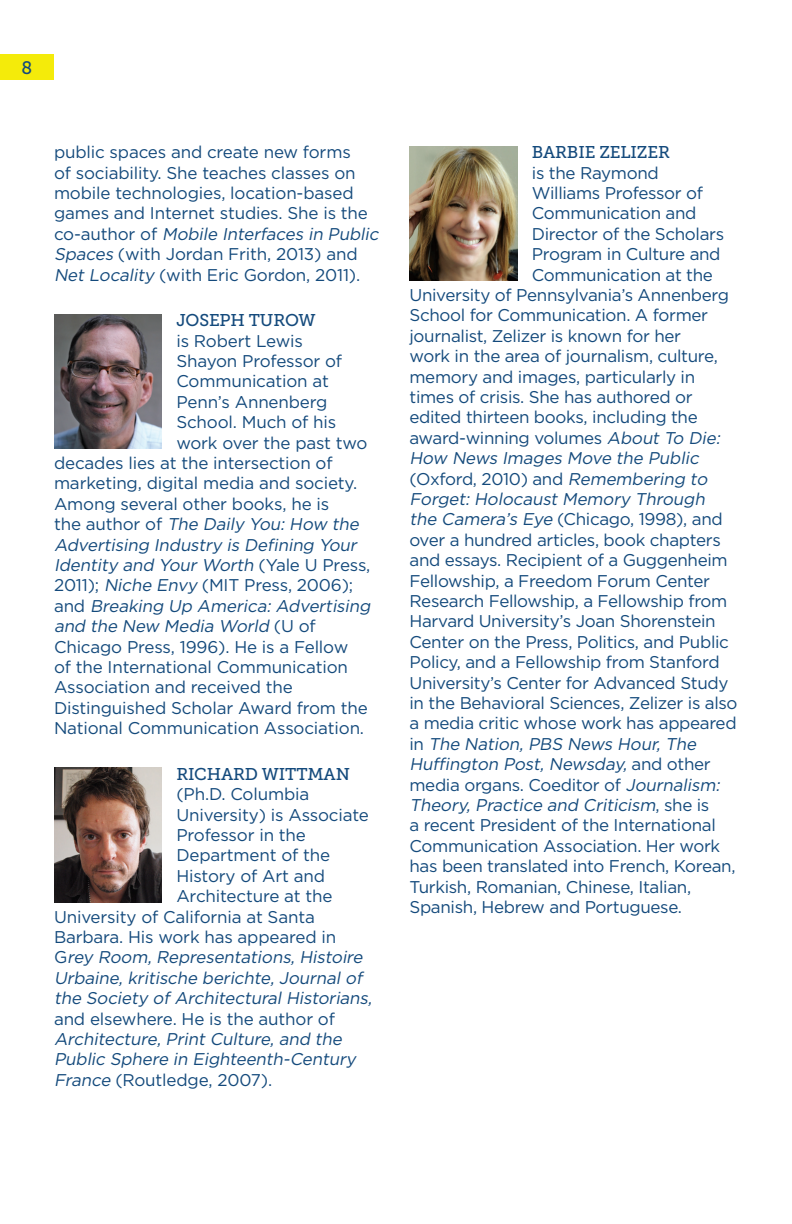
<style>
.page{position:relative;width:792px;height:1224px;background:#fff}
.page>*{position:absolute;margin:0;border:0;box-sizing:border-box;transform-origin:0 0}
.t1{font:18px "Museo Slab 500";color:#144a7c}
.body{font:17px/20.4px "Gotham";letter-spacing:-.02em;color:#144a7c}
.body-2{font:italic 17px "Gotham";color:#144a7c}
.body-3{font:17px "Museo Slab 500";letter-spacing:-.01em;color:#144a7c}
.s1{font-style:italic}
.s2{font-style:normal}
</style>
<div class="page">
<div style="left:0;top:54px;width:54px;height:26px;background:#f4eb0a"></div>
<img style="left:54px;top:768px;width:108px;height:134px">
<img style="left:410px;top:146px;width:108px;height:135px">
<img style="left:54px;top:314px;width:108px;height:135px">
<p class="t1" style="left:22px;top:57px;width:12px">8</p>
<p class="body" style="left:54px;top:142px;width:329px">public spaces and create new forms<br>of sociability. She teaches classes on mobile technologies, location-based games and Internet studies. She is the c o - a u t h o r o f <span class="s1">Mobile Interfaces in Public Spaces</span> (with Jordan Frith, 2013) and <span class="s1">Net Locality</span> (with Eric Gordon, 2011).</p>
<p class="body-3" style="left:176px;top:311px;width:141px">JOSEPH TUROW</p>
<p class="body" style="left:176px;top:330px;width:128px">is Robert Lewis</p>
<p class="body" style="left:176px;top:350px;width:167px">Shayon Professor of</p>
<p class="body" style="left:176px;top:371px;width:154px">Communication at</p>
<p class="body" style="left:176px;top:391px;width:153px">Penn’s Annenberg</p>
<p class="body" style="left:176px;top:412px;width:161px">School. Much of his</p>
<p class="body" style="left:176px;top:432px;width:193px">work over the past two</p>
<p class="body" style="left:54px;top:452px;width:280px">decades lies at the intersection of</p>
<p class="body" style="left:54px;top:473px;width:305px">marketing, digital media and society.</p>
<p class="body" style="left:54px;top:493px;width:277px">Among several other books, he is</p>
<p class="body-2" style="left:54px;top:515px;width:310px"><span class="s2">t h e a u t h o r o f</span> The Daily You: How the</p>
<p class="body-2" style="left:54px;top:535px;width:308px">Advertising Industry is Defining Your</p>
<p class="body-2" style="left:54px;top:556px;width:318px">Identity and Your Worth <span class="s2">( Ya l e U P re s s ,</span></p>
<p class="body" style="left:54px;top:575px;width:301px">2011); <span class="s1">Niche Envy</span> (MIT Press, 2006);</p>
<p class="body-2" style="left:54px;top:596px;width:321px"><span class="s2">a n d</span> Breaking Up America: Advertising</p>
<p class="body-2" style="left:54px;top:617px;width:263px">and the New Media World <span class="s2">( U o f</span></p>
<p class="body" style="left:54px;top:636px;width:296px">Chicago Press, 1996). He is a Fellow</p>
<p class="body" style="left:54px;top:656px;width:295px">of the International Communication</p>
<p class="body" style="left:54px;top:677px;width:241px">Association and received the</p>
<p class="body" style="left:54px;top:697px;width:315px">Distinguished Scholar Award from the</p>
<p class="body" style="left:54px;top:718px;width:312px">National Communication Association.</p>
<p class="body-3" style="left:176px;top:764px;width:175px">RICHARD WITTMAN</p>
<p class="body" style="left:176px;top:784px;width:134px">(Ph.D. Columbia</p>
<p class="body" style="left:176px;top:804px;width:194px">University) is Associate</p>
<p class="body" style="left:176px;top:824px;width:131px">Professor in the</p>
<p class="body" style="left:176px;top:845px;width:155px">Department of the</p>
<p class="body" style="left:176px;top:865px;width:150px">History of Art and</p>
<p class="body" style="left:176px;top:886px;width:158px">Architecture at the</p>
<p class="body" style="left:54px;top:906px;width:262px">University of California at Santa</p>
<p class="body" style="left:54px;top:926px;width:284px">Barbara. His work has appeared in</p>
<p class="body-2" style="left:54px;top:948px;width:313px"><span class="s2">G</span> rey Room, Representations, Histoire</p>
<p class="body-2" style="left:54px;top:968px;width:313px">Urbaine, kritische berichte, Journal of</p>
<p class="body-2" style="left:54px;top:989px;width:323px">the Society of Architectural Historians,</p>
<p class="body" style="left:54px;top:1008px;width:283px">and elsewhere. He is the author of</p>
<p class="body-2" style="left:54px;top:1030px;width:293px">Architecture, Print Culture, and the</p>
<p class="body-2" style="left:54px;top:1050px;width:307px">Public Sphere in Eighteenth-Century</p>
<p class="body" style="left:54px;top:1069px;width:220px"><span class="s1">France</span> (Routledge, 2007).</p>
<p class="body-3" style="left:532px;top:143px;width:140px">BARBIE ZELIZER</p>
<p class="body" style="left:532px;top:162px;width:128px">is the Raymond</p>
<p class="body" style="left:532px;top:182px;width:173px">Williams Professor of</p>
<p class="body" style="left:532px;top:203px;width:166px">Communication and</p>
<p class="body" style="left:532px;top:223px;width:194px">Director of the Scholars</p>
<p class="body" style="left:532px;top:244px;width:190px">Program in Culture and</p>
<p class="body" style="left:532px;top:264px;width:183px">Communication at the</p>
<p class="body" style="left:410px;top:284px;width:321px">University of Pennsylvania’s Annenberg</p>
<p class="body" style="left:410px;top:305px;width:300px">School for Communication. A former</p>
<p class="body" style="left:410px;top:325px;width:273px">journalist, Zelizer is known for her</p>
<p class="body" style="left:410px;top:346px;width:310px">work in the area of journalism, culture,</p>
<p class="body" style="left:410px;top:366px;width:287px">memory and images, particularly in</p>
<p class="body" style="left:410px;top:386px;width:285px">times of crisis. She has authored or</p>
<p class="body" style="left:410px;top:407px;width:290px">edited thirteen books, including the</p>
<p class="body" style="left:410px;top:427px;width:315px">award-winning volumes <span class="s1">About To Die:</span></p>
<p class="body-2" style="left:410px;top:449px;width:294px">How News Images Move the Public</p>
<p class="body" style="left:410px;top:468px;width:303px">(Oxford, 2010) and <span class="s1">Remembering to</span></p>
<p class="body-2" style="left:410px;top:490px;width:300px">Forget: Holocaust Memory Through</p>
<p class="body" style="left:410px;top:509px;width:315px"><span class="s1">the Camera’s Eye</span> (Chicago, 1998), and</p>
<p class="body" style="left:410px;top:529px;width:313px">over a hundred articles, book chapters</p>
<p class="body" style="left:410px;top:550px;width:320px">and essays. Recipient of a Guggenheim</p>
<p class="body" style="left:410px;top:570px;width:302px">Fellowship, a Freedom Forum Center</p>
<p class="body" style="left:410px;top:590px;width:319px">Research Fellowship, a Fellowship from</p>
<p class="body" style="left:410px;top:611px;width:308px">Harvard University’s Joan Shorenstein</p>
<p class="body" style="left:410px;top:631px;width:321px">Center on the Press, Politics, and Public</p>
<p class="body" style="left:410px;top:652px;width:312px">Policy, and a Fellowship from Stanford</p>
<p class="body" style="left:410px;top:672px;width:320px">University’s Center for Advanced Study</p>
<p class="body" style="left:410px;top:692px;width:330px">in the Behavioral Sciences, Zelizer is also</p>
<p class="body" style="left:410px;top:713px;width:329px">a media critic whose work has appeared</p>
<p class="body-2" style="left:410px;top:734px;width:291px"><span class="s2">i n</span> The Nation, PBS News Hour, The</p>
<p class="body-2" style="left:410px;top:755px;width:303px">Huffington Post, Newsday, <span class="s2">a n d o t h e r</span></p>
<p class="body" style="left:410px;top:774px;width:315px">media organs. Coeditor of <span class="s1">Journalism:</span></p>
<p class="body-2" style="left:410px;top:796px;width:301px">Theory, Practice and Criticism<span class="s2">, s h e i s</span></p>
<p class="body" style="left:410px;top:815px;width:308px">a recent President of the International</p>
<p class="body" style="left:410px;top:835px;width:312px">Communication Association. Her work</p>
<p class="body" style="left:410px;top:856px;width:328px">has been translated into French, Korean,</p>
<p class="body" style="left:410px;top:876px;width:283px">Turkish, Romanian, Chinese, Italian,</p>
<p class="body" style="left:410px;top:896px;width:274px">Spanish, Hebrew and Portuguese.</p>
</div>
